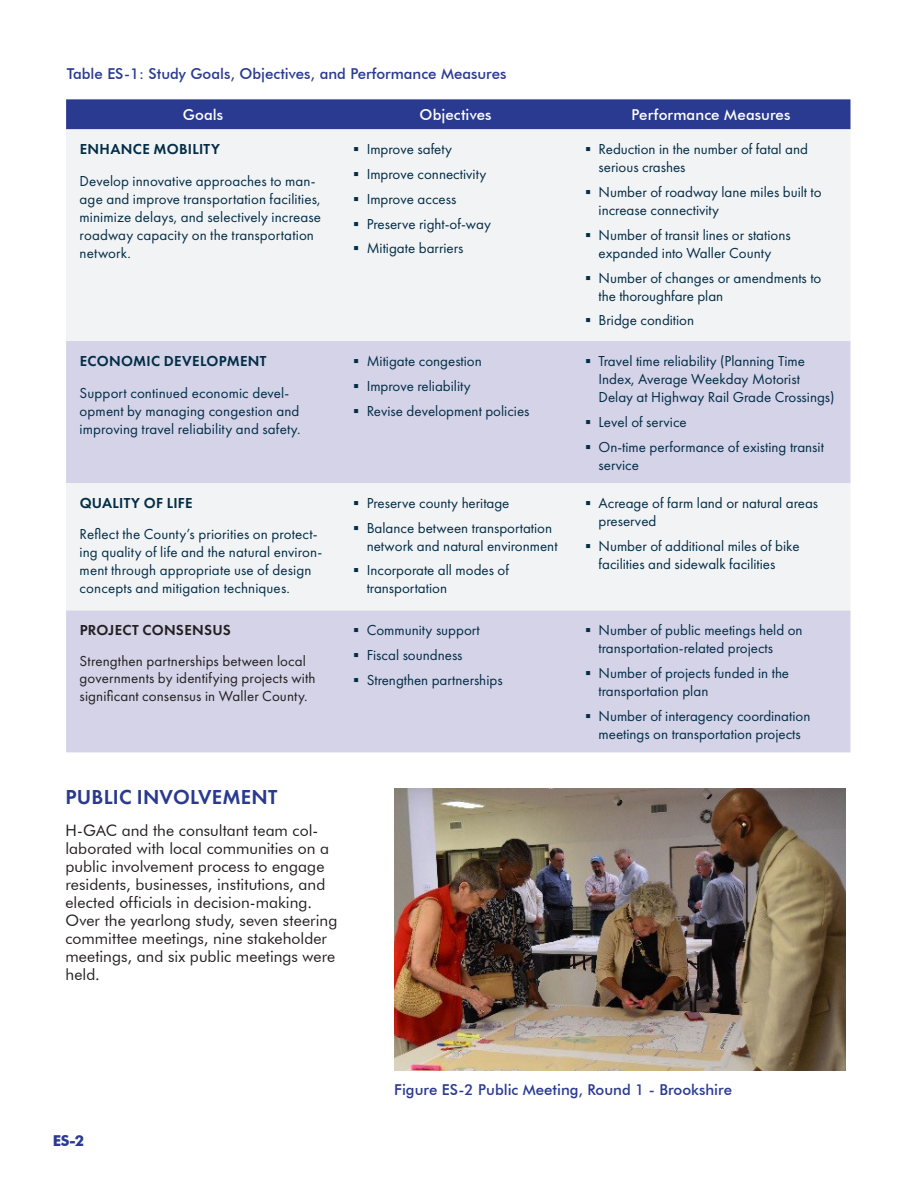
<style>
.page{position:relative;width:918px;height:1188px;background:#fff}
.page>*{position:absolute;margin:0;border:0;box-sizing:border-box;transform-origin:0 0}
.Heading_2{font:600 21px "Futura PT";letter-spacing:.01em;color:#2a3a90}
.t1{font:15.75px/18.1px "Futura BT";letter-spacing:.005em;color:#231f20}
.t2{font:15px/18px "Futura PT";color:#022d47}
.t3{font:15px/17.2px "Futura PT";letter-spacing:.01em;color:#231f20}
.t4{font:500 15px "Futura BT";color:#2a3a90}
.t5{font:600 15px "Futura PT";letter-spacing:.02em;color:#022d47}
.t6{font:500 15px "Futura BT";letter-spacing:.01em;color:#fff}
.t7{font:600 15px "Futura PT";letter-spacing:.02em;color:#231f20}
.t8{font:700 15px "Futura BT";color:#2a3a90}
</style>
<div class="page">
<div style="left:66px;top:99px;width:784px;height:30px;background:#2a3a90"></div>
<div style="left:66px;top:129px;width:784px;height:212px;background:#f2f3f4"></div>
<svg style="left:66px;top:341px;width:784px;height:411px;fill:#d4d3e8"></svg>
<img style="left:394px;top:789px;width:452px;height:282px">
<svg style="left:354px;top:147px;width:4px;height:4px"></svg>
<svg style="left:354px;top:172px;width:4px;height:4px"></svg>
<svg style="left:354px;top:197px;width:4px;height:4px"></svg>
<svg style="left:354px;top:222px;width:4px;height:4px"></svg>
<svg style="left:354px;top:246px;width:4px;height:4px"></svg>
<svg style="left:586px;top:147px;width:4px;height:4px"></svg>
<svg style="left:586px;top:190px;width:4px;height:4px"></svg>
<svg style="left:586px;top:233px;width:4px;height:4px"></svg>
<svg style="left:586px;top:276px;width:4px;height:4px"></svg>
<svg style="left:586px;top:318px;width:4px;height:4px"></svg>
<svg style="left:354px;top:359px;width:4px;height:4px"></svg>
<svg style="left:354px;top:384px;width:4px;height:4px"></svg>
<svg style="left:354px;top:409px;width:4px;height:4px"></svg>
<svg style="left:586px;top:359px;width:4px;height:4px"></svg>
<svg style="left:586px;top:420px;width:4px;height:4px"></svg>
<svg style="left:586px;top:445px;width:4px;height:4px"></svg>
<svg style="left:354px;top:501px;width:4px;height:4px"></svg>
<svg style="left:354px;top:526px;width:4px;height:4px"></svg>
<svg style="left:354px;top:569px;width:4px;height:4px"></svg>
<svg style="left:586px;top:501px;width:4px;height:4px"></svg>
<svg style="left:586px;top:544px;width:4px;height:4px"></svg>
<svg style="left:354px;top:628px;width:4px;height:4px"></svg>
<svg style="left:354px;top:653px;width:4px;height:4px"></svg>
<svg style="left:354px;top:678px;width:4px;height:4px"></svg>
<svg style="left:586px;top:628px;width:4px;height:4px"></svg>
<svg style="left:586px;top:671px;width:4px;height:4px"></svg>
<svg style="left:586px;top:714px;width:4px;height:4px"></svg>
<p class="t4" style="left:67px;top:64px;width:441px">Table ES-1: Study Goals, Objectives, and Performance Measures</p>
<p class="t6" style="left:183px;top:106px;width:42px">Goals</p>
<p class="t6" style="left:420px;top:106px;width:74px">Objectives</p>
<p class="t6" style="left:632px;top:106px;width:161px">Performance Measures</p>
<p class="t5" style="left:80px;top:140px;width:142px">ENHANCE MOBILITY</p>
<p class="t2" style="left:80px;top:172px;width:243px">Develop innovative approaches to man&shy;age and improve transportation facilities, minimize delays, and selectively increase roadway capacity on the transportation network.</p>
<p class="t2" style="left:367px;top:140px;width:87px">Improve safety</p>
<p class="t2" style="left:367px;top:165px;width:121px">Improve connectivity</p>
<p class="t2" style="left:367px;top:190px;width:91px">Improve access</p>
<p class="t2" style="left:367px;top:215px;width:126px">Preserve right-of-way</p>
<p class="t2" style="left:367px;top:239px;width:98px">Mitigate barriers</p>
<p class="t2" style="left:599px;top:140px;width:211px">Reduction in the number of fatal and serious crashes</p>
<p class="t2" style="left:599px;top:183px;width:225px">Number of roadway lane miles built to increase connectivity</p>
<p class="t2" style="left:599px;top:226px;width:194px">Number of transit lines or stations expanded into Waller County</p>
<p class="t2" style="left:599px;top:269px;width:224px">Number of changes or amendments to the thoroughfare plan</p>
<p class="t2" style="left:599px;top:311px;width:97px">Bridge condition</p>
<p class="t5" style="left:80px;top:352px;width:188px">ECONOMIC DEVELOPMENT</p>
<p class="t2" style="left:80px;top:383px;width:222px">Support continued economic devel&shy;opment by managing congestion and improving travel reliability and safety.</p>
<p class="t5" style="left:80px;top:494px;width:114px">QUALITY OF LIFE</p>
<p class="t2" style="left:80px;top:525px;width:244px">Reflect the County’s priorities on protect&shy;ing quality of life and the natural environ&shy;ment through appropriate use of design concepts and mitigation techniques.</p>
<p class="t7" style="left:80px;top:621px;width:153px">PROJECT CONSENSUS</p>
<p class="t3" style="left:80px;top:652px;width:238px">Strengthen partnerships between local governments by identifying projects with significant consensus in Waller County.</p>
<p class="t2" style="left:367px;top:352px;width:117px">Mitigate congestion</p>
<p class="t2" style="left:367px;top:377px;width:106px">Improve reliability</p>
<p class="t2" style="left:367px;top:401px;width:164px">Revise development policies</p>
<p class="t2" style="left:367px;top:494px;width:144px">Preserve county heritage</p>
<p class="t2" style="left:367px;top:519px;width:192px">Balance between transportation network and natural environment</p>
<p class="t2" style="left:367px;top:561px;width:144px">Incorporate all modes of transportation</p>
<p class="t2" style="left:367px;top:621px;width:115px">Community support</p>
<p class="t2" style="left:367px;top:646px;width:97px">Fiscal soundness</p>
<p class="t2" style="left:367px;top:671px;width:137px">Strengthen partnerships</p>
<p class="Heading_2" style="left:66px;top:784px;width:213px">PUBLIC INVOLVEMENT</p>
<p class="t1" style="left:65px;top:821px;width:273px">H-GAC and the consultant team col&shy;laborated with local communities on a public involvement process to engage residents, businesses, institutions, and elected officials in decision-making.<br>Over the yearlong study, seven steering committee meetings, nine stakeholder meetings, and six public meetings were held.</p>
<p class="t2" style="left:599px;top:352px;width:238px">Travel time reliability (Planning Time<br>Index, Average Weekday Motorist<br>Delay at Highway Rail Grade Crossings)</p>
<p class="t2" style="left:599px;top:413px;width:90px">Level of service</p>
<p class="t2" style="left:599px;top:437px;width:227px">On-time performance of existing transit service</p>
<p class="t2" style="left:599px;top:494px;width:221px">Acreage of farm land or natural areas preserved</p>
<p class="t2" style="left:599px;top:537px;width:202px">Number of additional miles of bike facilities and sidewalk facilities</p>
<p class="t2" style="left:599px;top:621px;width:206px">Number of public meetings held on transportation-related projects</p>
<p class="t2" style="left:599px;top:664px;width:192px">Number of projects funded in the transportation plan</p>
<p class="t2" style="left:599px;top:707px;width:213px">Number of interagency coordination meetings on transportation projects</p>
<p class="t8" style="left:53px;top:1131px;width:33px">ES-2</p>
<p class="t4" style="left:394px;top:1080px;width:339px">Figure ES-2 Public Meeting, Round 1 - Brookshire</p>
</div>
